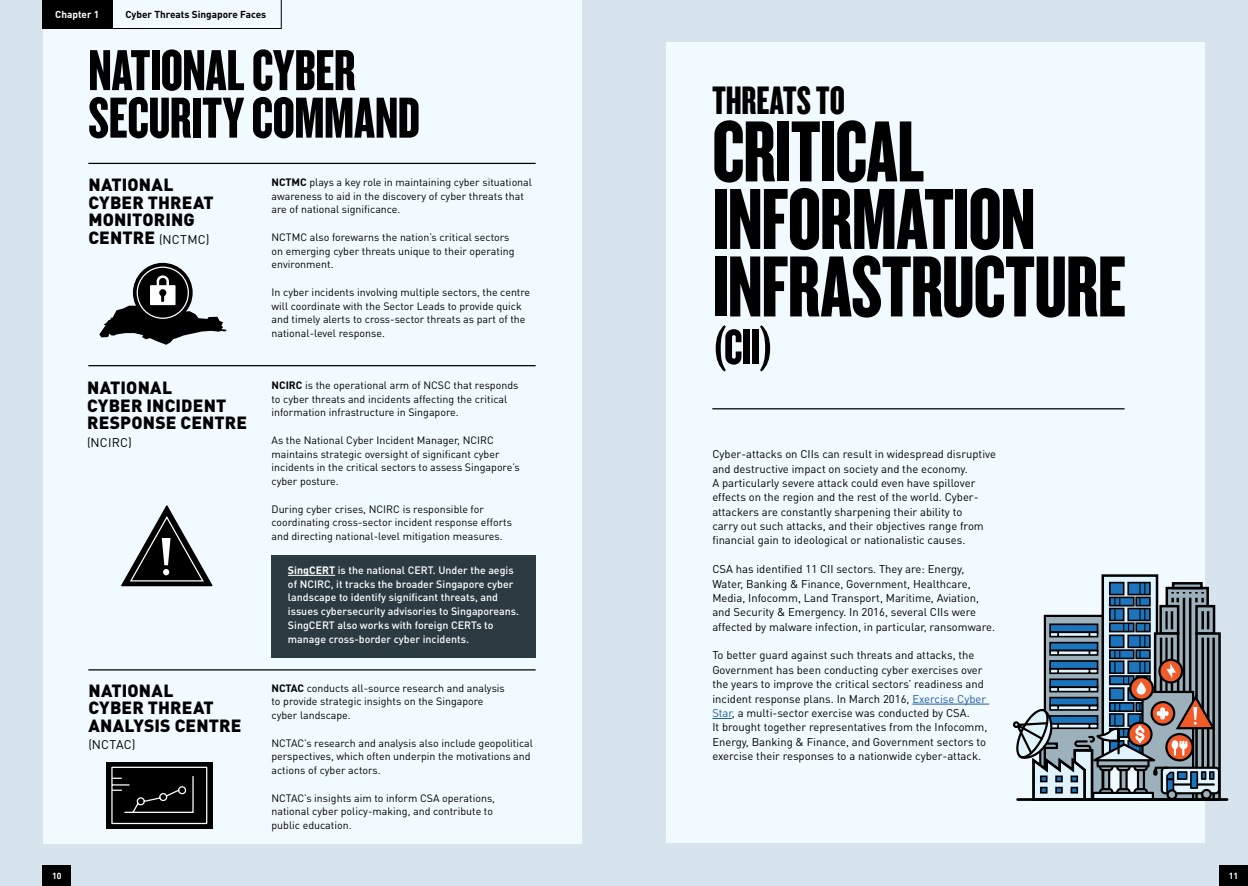
<style>
.page{position:relative;width:1248px;height:886px;background:#fff}
.page>*{position:absolute;margin:0;border:0;box-sizing:border-box;transform-origin:0 0}
.t1{font:90px/67.5px "Knockout HTF68 Full Featherwt";letter-spacing:-.01em;color:#000}
.t2{font:60px/47.5px "Knockout HTF68 Full Featherwt";letter-spacing:-.005em;color:#000}
.t3{font:51.25px "Knockout HTF68 Full Featherwt";color:#000}
.t4{font:41.25px "Knockout HTF68 Full Featherwt";color:#000}
.t5{font:900 17.5px/17.5px "DIN Pro";letter-spacing:.01em;color:#000}
.t6{font:12.5px "DIN Pro";letter-spacing:.015em;color:#000}
.t7{font:11.25px/14.4px "DIN Pro";color:#000}
.t8{font:10.62px/13.8px "DIN Pro";color:#000}
.t9{font:500 10.62px/13.8px "DIN Pro";color:#fff}
.t10{font:700 10px "DIN Pro";color:#000}
.t11{font:700 10px "DIN Pro";color:#fff}
.t12{font:700 8.75px "DIN Pro";color:#fff}
.s1{font-weight:900;font-size:17.5px}
.s2{font-weight:700}
.s3{color:#215e9e}
</style>
<div class="page">
<div style="left:0;top:0;width:1247px;height:886px;background:#d7e3ed"></div>
<div style="left:43px;top:0;width:538px;height:843px;background:#f1fafe"></div>
<div style="left:666px;top:43px;width:539px;height:800px;background:#f1fafe"></div>
<hr style="left:912px;top:704px;width:77px;height:1px;background:#215e9e">
<svg style="left:712px;top:718px;width:19px;height:1px"></svg>
<hr style="left:712px;top:408px;width:412px;height:1px;background:#000">
<svg style="left:1104px;top:577px;width:51px;height:6px"></svg>
<div style="left:1127px;top:582px;width:23px;height:13px;background:#000"></div>
<svg style="left:1108px;top:582px;width:16px;height:1px"></svg>
<div style="left:1196px;top:633px;width:23px;height:166px;background:#9cb1bc"></div>
<div style="left:1195px;top:632px;width:25px;height:168px;border:2px solid #000"></div>
<div style="left:1171px;top:582px;width:31px;height:7px;background:#080808"></div>
<div style="left:1160px;top:767px;width:59px;height:27px;border:2px solid #000;border-radius:3px"></div>
<svg style="left:1012px;top:583px;width:204px;height:218px"></svg>
<hr style="left:1017px;top:798px;width:209px;height:2px;background:#000">
<div style="left:43px;top:865px;width:28px;height:21px;background:#000"></div>
<div style="left:1219px;top:865px;width:28px;height:21px;background:#000"></div>
<div style="left:271px;top:555px;width:264px;height:102px;background:#2c3a41"></div>
<svg style="left:113px;top:0;width:168px;height:29px"></svg>
<div style="left:43px;top:0;width:70px;height:29px;background:#000"></div>
<hr style="left:288px;top:575px;width:47px;height:1px;background:#fff">
<hr style="left:88px;top:163px;width:447px;height:1px;background:#000">
<hr style="left:88px;top:365px;width:447px;height:1px;background:#000">
<hr style="left:88px;top:669px;width:447px;height:1px;background:#000">
<div style="left:106px;top:762px;width:106px;height:67px;background:#000"></div>
<svg style="left:111px;top:766px;width:97px;height:59px"></svg>
<svg style="left:133px;top:263px;width:60px;height:60px"></svg>
<svg style="left:99px;top:274px;width:127px;height:71px"></svg>
<svg style="left:121px;top:505px;width:92px;height:82px"></svg>
<p class="t11" style="left:55px;top:8px;width:46px">Chapter 1</p>
<p class="t10" style="left:125px;top:8px;width:142px">Cyber Threats Singapore Faces</p>
<h2 class="t2" style="left:88px;top:47px;width:333px">NATIONAL CYBER<br>SECURITY COMMAND</h2>
<h3 class="t5" style="left:88px;top:175px;width:127px">NATIONAL<br>CYBER THREAT<br>MONITORING</h3>
<p class="t6" style="left:88px;top:231px;width:122px"><span class="s1">CENTRE</span> (NCTMC)</p>
<p class="t8" style="left:271px;top:175px;width:262px"><span class="s2">NCTMC</span> plays a key role in maintaining cyber situational awareness to aid in the discovery of cyber threats that are of national significance.</p>
<p class="t8" style="left:271px;top:230px;width:244px">NCTMC also forewarns the nation’s critical sectors on emerging cyber threats unique to their operating environment.</p>
<p class="t8" style="left:271px;top:285px;width:260px">In cyber incidents involving multiple sectors, the centre will coordinate with the Sector Leads to provide quick and timely alerts to cross-sector threats as part of the national-level response.</p>
<h3 class="t5" style="left:87px;top:378px;width:161px">NATIONAL<br>CYBER INCIDENT<br>RESPONSE CENTRE</h3>
<p class="t6" style="left:87px;top:433px;width:46px">(NCIRC)</p>
<p class="t8" style="left:271px;top:378px;width:248px"><span class="s2">NCIRC</span> is the operational arm of NCSC that responds to cyber threats and incidents affecting the critical information infrastructure in Singapore.</p>
<p class="t8" style="left:271px;top:433px;width:250px">As the National Cyber Incident Manager, NCIRC maintains strategic oversight of significant cyber incidents in the critical sectors to assess Singapore’s cyber posture.</p>
<p class="t8" style="left:271px;top:501px;width:242px">During cyber crises, NCIRC is responsible for coordinating cross-sector incident response efforts and directing national-level mitigation measures.</p>
<p class="t9" style="left:288px;top:563px;width:233px"><span class="s2">SingCERT</span> is the national CERT. Under the aegis of NCIRC, it tracks the broader Singapore cyber landscape to identify significant threats, and issues cybersecurity advisories to Singaporeans.<br>SingCERT also works with foreign CERTs to manage cross-border cyber incidents.</p>
<h3 class="t5" style="left:88px;top:681px;width:154px">NATIONAL<br>CYBER THREAT<br>ANALYSIS CENTRE</h3>
<p class="t6" style="left:88px;top:736px;width:49px">(NCTAC)</p>
<p class="t8" style="left:271px;top:680px;width:235px"><span class="s2">NCTAC</span> conducts all-source research and analysis to provide strategic insights on the Singapore cyber landscape.</p>
<p class="t8" style="left:271px;top:735px;width:263px">NCTAC’s research and analysis also include geopolitical perspectives, which often underpin the motivations and actions of cyber actors.</p>
<p class="t8" style="left:271px;top:790px;width:225px">NCTAC’s insights aim to inform CSA operations, national cyber policy-making, and contribute to public education.</p>
<h3 class="t4" style="left:712px;top:79px;width:134px">THREATS TO</h3>
<h1 class="t1" style="left:712px;top:119px;width:415px">CRITICAL<br>INFORMATION<br>INFRASTRUCTURE</h1>
<h3 class="t3" style="left:712px;top:321px;width:63px">(CII)</h3>
<p class="t7" style="left:712px;top:446px;width:285px">Cyber-attacks on CIIs can result in widespread disruptive and destructive impact on society and the economy.<br>A particularly severe attack could even have spillover effects on the region and the rest of the world. Cyber&shy;attackers are constantly sharpening their ability to<br>carry out such attacks, and their objectives range from financial gain to ideological or nationalistic causes.</p>
<p class="t7" style="left:712px;top:561px;width:284px">CSA has identified 11 CII sectors. They are: Energy, Water, Banking &amp; Finance, Government, Healthcare, Media, Infocomm, Land Transport, Maritime, Aviation, and Security &amp; Emergency. In 2016, several CIIs were affected by malware infection, in particular, ransomware.</p>
<p class="t7" style="left:712px;top:648px;width:276px">To better guard against such threats and attacks, the Government has been conducting cyber exercises over the years to improve the critical sectors’ readiness and incident response plans. In March 2016, <span class="s3">Exercise Cyber Star</span>, a multi-sector exercise was conducted by CSA.<br>It brought together representatives from the Infocomm, Energy, Banking &amp; Finance, and Government sectors to exercise their responses to a nationwide cyber-attack.</p>
<p class="t12" style="left:52px;top:869px;width:11px">10</p>
<p class="t12" style="left:1228px;top:869px;width:11px">11</p>
</div>
